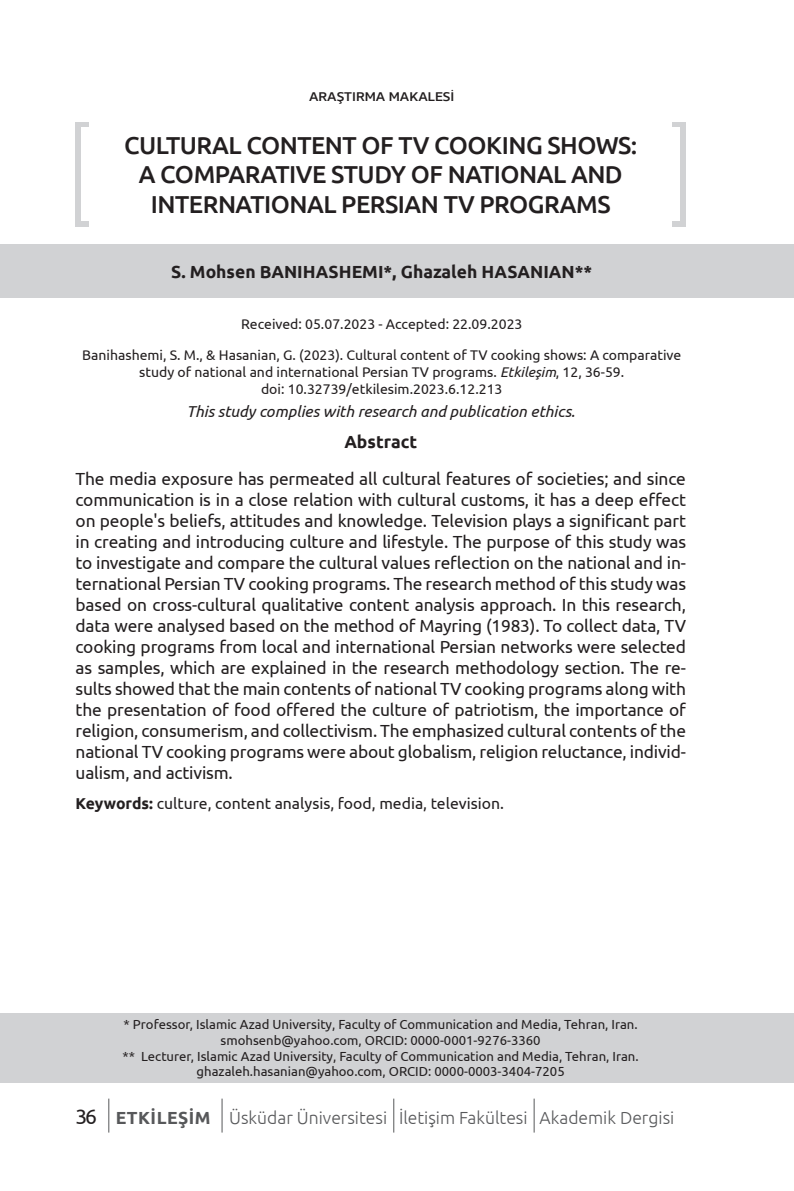
<style>
.page{position:relative;width:794px;height:1191px;background:#fff}
.page>*{position:absolute;margin:0;border:0;box-sizing:border-box;transform-origin:0 0}
.t1{font:500 24.5px/29.4px "Ubuntu";letter-spacing:-.02em;color:#231f20;text-align:center}
.t2{font:17.5px/21px "Ubuntu";letter-spacing:-.01em;color:#231f20;text-align:justify}
.t3{font:300 17.5px "Ubuntu";color:#57585a}
.t4{font:700 17.5px "Ubuntu";color:#231f20}
.t5{font:15.75px "Ubuntu";color:#231f20}
.t6{font:italic 15.75px "Ubuntu";color:#231f20}
.t7{font:14px/16.8px "Ubuntu";color:#231f20;text-align:center}
.t8{font:14px "Concord";color:#231f20}
.t9{font:13.12px/15.8px "Ubuntu";color:#231f20;text-align:center}
.s1{font-style:italic}
.s2{font-weight:700}
.s3{font-weight:400;font-size:21px;color:#231f20}
</style>
<div class="page">
<hr style="left:108px;top:1098px;width:1px;height:34px;background:#57585a">
<hr style="left:222px;top:1098px;width:1px;height:34px;background:#57585a">
<hr style="left:393px;top:1098px;width:1px;height:34px;background:#57585a">
<hr style="left:533px;top:1098px;width:1px;height:34px;background:#57585a">
<div style="left:0;top:1013px;width:794px;height:69px;background:#d1d2d4"></div>
<div style="left:0;top:244px;width:794px;height:54px;background:#d1d2d4"></div>
<div style="left:75px;top:122px;width:610px;height:105px;background:#d1d2d4"></div>
<div style="left:89px;top:116px;width:582px;height:116px;background:#fff"></div>
<div style="left:81px;top:128px;width:598px;height:93px;background:#fff"></div>
<p class="t8" style="left:309px;top:88px;width:147px">ARAŞTIRMA MAKALESI</p>
<h1 class="t1" style="left:124px;top:129px;width:515px">CULTURAL CONTENT OF TV COOKING SHOWS:<br>A COMPARATIVE STUDY OF NATIONAL AND<br>INTERNATIONAL PERSIAN TV PROGRAMS</h1>
<p class="t4" style="left:171px;top:261px;width:423px">S. Mohsen BANIHASHEMI*, Ghazaleh HASANIAN**</p>
<p class="t7" style="left:241px;top:315px;width:283px">Received: 05.07.2023 - Accepted: 22.09.2023</p>
<p class="t7" style="left:82px;top:346px;width:600px">Banihashemi, S. M., &amp; Hasanian, G. (2023). Cultural content of TV cooking shows: A comparative study of national and international Persian TV programs. <span class="s1">Etkileşim</span>, 12, 36-59.<br>doi: 10.32739/etkilesim.2023.6.12.213</p>
<p class="t6" style="left:186px;top:402px;width:390px">This study complies with research and publication ethics.</p>
<p class="t4" style="left:344px;top:431px;width:74px">Abstract</p>
<p class="t2" style="left:76px;top:468px;width:612px">The media exposure has permeated all cultural features of societies; and since communication is in a close relation with cultural customs, it has a deep effect on people's beliefs, attitudes and knowledge. Television plays a significant part in creating and introducing culture and lifestyle. The purpose of this study was to investigate and compare the cultural values reflection on the national and in&shy;ternational Persian TV cooking programs. The research method of this study was based on cross-cultural qualitative content analysis approach. In this research, data were analysed based on the method of Mayring (1983). To collect data, TV cooking programs from local and international Persian networks were selected as samples, which are explained in the research methodology section. The re&shy;sults showed that the main contents of national TV cooking programs along with the presentation of food offered the culture of patriotism, the importance of religion, consumerism, and collectivism. The emphasized cultural contents of the national TV cooking programs were about globalism, religion reluctance, individ&shy;ualism, and activism.</p>
<p class="t5" style="left:76px;top:793px;width:430px"><span class="s2">Keywords:</span> culture, content analysis, food, media, television.</p>
<p class="t9" style="left:123px;top:1016px;width:517px">* Professor, Islamic Azad University, Faculty of Communication and Media, Tehran, Iran. smohsenb@yahoo.com, ORCID: 0000-0001-9276-3360<br>** Lecturer, Islamic Azad University, Faculty of Communication and Media, Tehran, Iran. ghazaleh.hasanian@yahoo.com, ORCID: 0000-0003-3404-7205</p>
<p class="t3" style="left:75px;top:1107px;width:600px"><span class="s3">36</span> <span class="s2">ETKİLEŞİM</span> Üsküdar Üniversitesi İletişim Fakültesi Akademik Dergisi</p>
</div>
